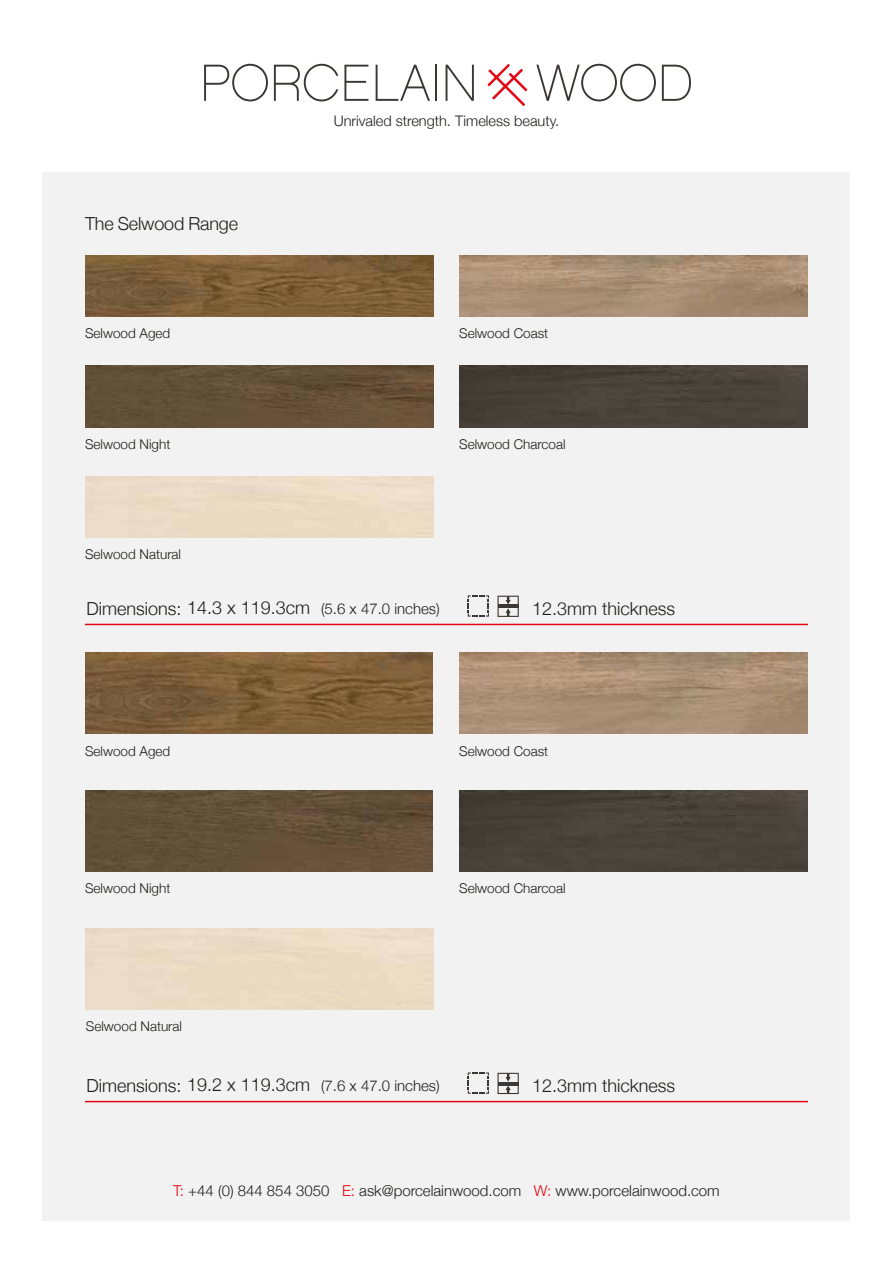
<style>
.page{position:relative;width:893px;height:1263px;background:#fff}
.page>*{position:absolute;margin:0;border:0;box-sizing:border-box;transform-origin:0 0}
.t1{font:300 18px "Helvetica Neue";color:#1d1d1b}
.t2{font:300 15px "Helvetica Neue";color:#1d1d1b}
.t3{font:300 14.55px "Helvetica Neue";color:#1d1d1b}
.t4{font:300 13.5px "Helvetica Neue";color:#1d1d1b}
.s1{font-size:18px}
.s2{color:#e30613}
</style>
<div class="page">
<div style="left:43px;top:172px;width:807px;height:1048px;background:#f2f2f2"></div>
<svg style="left:204px;top:64px;width:64px;height:37px"></svg>
<svg style="left:274px;top:64px;width:64px;height:37px"></svg>
<svg style="left:344px;top:65px;width:24px;height:36px"></svg>
<svg style="left:376px;top:65px;width:54px;height:36px"></svg>
<hr style="left:435px;top:65px;width:2px;height:36px;background:#3b3735">
<svg style="left:446px;top:65px;width:28px;height:36px"></svg>
<svg style="left:536px;top:64px;width:120px;height:37px"></svg>
<svg style="left:662px;top:65px;width:29px;height:36px"></svg>
<svg style="left:487px;top:64px;width:41px;height:42px"></svg>
<svg style="left:497px;top:596px;width:22px;height:21px"></svg>
<svg style="left:468px;top:595px;width:21px;height:22px"></svg>
<svg style="left:497px;top:1073px;width:22px;height:21px"></svg>
<svg style="left:468px;top:1072px;width:21px;height:22px"></svg>
<hr style="left:85px;top:624px;width:723px;height:1px;background:#e30613">
<hr style="left:85px;top:1101px;width:723px;height:1px;background:#e30613">
<img style="left:85px;top:255px;width:349px;height:62px">
<img style="left:85px;top:653px;width:348px;height:80px">
<img style="left:459px;top:653px;width:349px;height:80px">
<img style="left:85px;top:366px;width:349px;height:61px">
<img style="left:85px;top:790px;width:348px;height:81px">
<img style="left:459px;top:255px;width:349px;height:62px">
<img style="left:459px;top:366px;width:349px;height:61px">
<img style="left:459px;top:790px;width:349px;height:81px">
<h1 class="t1" style="left:85px;top:213px;width:155px">The Selwood Range</h1>
<p class="t4" style="left:85px;top:325px;width:87px">Selwood Aged</p>
<p class="t4" style="left:85px;top:435px;width:87px">Selwood Night</p>
<p class="t4" style="left:85px;top:546px;width:98px">Selwood Natural</p>
<p class="t3" style="left:334px;top:112px;width:227px">Unrivaled strength. Timeless beauty.</p>
<p class="t4" style="left:459px;top:325px;width:91px">Selwood Coast</p>
<p class="t4" style="left:459px;top:435px;width:108px">Selwood Charcoal</p>
<h1 class="t1" style="left:87px;top:597px;width:96px">Dimensions:</h1>
<p class="t2" style="left:187px;top:600px;width:254px"><span class="s1">14.3 x 119.3cm</span> (5.6 x 47.0 inches)</p>
<h1 class="t1" style="left:532px;top:597px;width:145px">12.3mm thickness</h1>
<p class="t4" style="left:85px;top:743px;width:87px">Selwood Aged</p>
<p class="t4" style="left:459px;top:743px;width:91px">Selwood Coast</p>
<p class="t4" style="left:85px;top:879px;width:87px">Selwood Night</p>
<p class="t4" style="left:459px;top:880px;width:108px">Selwood Charcoal</p>
<p class="t4" style="left:86px;top:1018px;width:98px">Selwood Natural</p>
<h1 class="t1" style="left:87px;top:1074px;width:96px">Dimensions:</h1>
<p class="t2" style="left:187px;top:1077px;width:254px"><span class="s1">19.2 x 119.3cm</span> (7.6 x 47.0 inches)</p>
<h1 class="t1" style="left:532px;top:1074px;width:145px">12.3mm thickness</h1>
<p class="t2" style="left:173px;top:1181px;width:548px"><span class="s2">T:</span> +44 (0) 844 854 3050 <span class="s2">E:</span> ask@porcelainwood.com <span class="s2">W:</span> www.porcelainwood.com</p>
</div>
